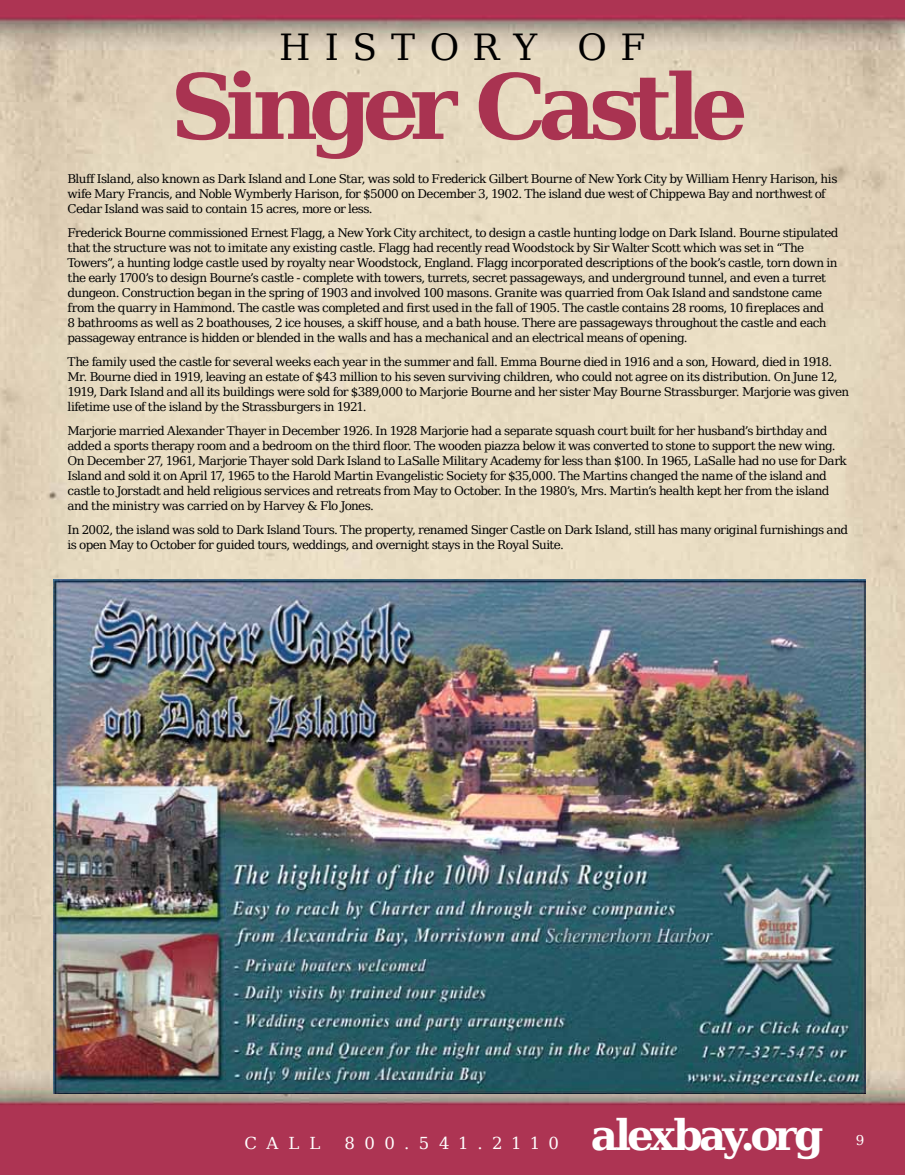
<style>
.page{position:relative;width:905px;height:1175px;background:#fff}
.page>*{position:absolute;margin:0;border:0;box-sizing:border-box;transform-origin:0 0}
.t1{font:700 90px "Bitstream Vera Serif";color:#a93351}
.t2{font:700 42px "Bitstream Vera Serif";color:#fff}
.t3{font:36px "Bitstream Vera Serif";color:#000}
.t4{font:16.5px "Bitstream Vera Serif";letter-spacing:.53em;color:#fff}
.t5{font:13.5px "Bitstream Vera Serif";color:#fff}
.t6{font:12px/15px "Bitstream Vera Serif";letter-spacing:-.05em;color:#000}
</style>
<div class="page">
<img style="left:0;top:0;width:904px;height:1174px">
<img style="left:53px;top:579px;width:812px;height:514px">
<h3 class="t3" style="left:279px;top:27px;width:82px">H ISTOR</h3>
<h3 class="t3" style="left:513px;top:27px;width:133px">Y OF</h3>
<h1 class="t1" style="left:170px;top:54px;width:579px">Singer Castle</h1>
<p class="t6" style="left:67px;top:171px;width:771px">Bluff Island, also known as Dark Island and Lone Star, was sold to Frederick Gilbert Bourne of New York City by William Henry Harison, his wife Mary Francis, and Noble Wymberly Harison, for $5000 on December 3, 1902. The island due west of Chippewa Bay and northwest of<br>Cedar Island was said to contain 15 acres, more or less.</p>
<p class="t6" style="left:67px;top:225px;width:772px">Frederick Bourne commissioned Ernest Flagg, a New York City architect, to design a castle hunting lodge on Dark Island. Bourne stipulated that the structure was not to imitate any existing castle. Flagg had recently read Woodstock by Sir Walter Scott which was set in “The Towers”, a hunting lodge castle used by royalty near Woodstock, England. Flagg incorporated descriptions of the book’s castle, torn down in the early 1700’s to design Bourne’s castle - complete with towers, turrets, secret passageways, and underground tunnel, and even a turret dungeon. Construction began in the spring of 1903 and involved 100 masons. Granite was quarried from Oak Island and sandstone came from the quarry in Hammond. The castle was completed and first used in the fall of 1905. The castle contains 28 rooms, 10 fireplaces and<br>8 bathrooms as well as 2 boathouses, 2 ice houses, a skiff house, and a bath house. There are passageways throughout the castle and each passageway entrance is hidden or blended in the walls and has a mechanical and an electrical means of opening.</p>
<p class="t6" style="left:67px;top:354px;width:783px">The family used the castle for several weeks each year in the summer and fall. Emma Bourne died in 1916 and a son, Howard, died in 1918.<br>Mr. Bourne died in 1919, leaving an estate of $43 million to his seven surviving children, who could not agree on its distribution. On June 12, 1919, Dark Island and all its buildings were sold for $389,000 to Marjorie Bourne and her sister May Bourne Strassburger. Marjorie was given lifetime use of the island by the Strassburgers in 1921.</p>
<p class="t6" style="left:68px;top:423px;width:780px">Marjorie married Alexander Thayer in December 1926. In 1928 Marjorie had a separate squash court built for her husband’s birthday and added a sports therapy room and a bedroom on the third floor. The wooden piazza below it was converted to stone to support the new wing.<br>On December 27, 1961, Marjorie Thayer sold Dark Island to LaSalle Military Academy for less than $100. In 1965, LaSalle had no use for Dark Island and sold it on April 17, 1965 to the Harold Martin Evangelistic Society for $35,000. The Martins changed the name of the island and castle to Jorstadt and held religious services and retreats from May to October. In the 1980’s, Mrs. Martin’s health kept her from the island and the ministry was carried on by Harvey &amp; Flo Jones.</p>
<p class="t6" style="left:67px;top:522px;width:782px">In 2002, the island was sold to Dark Island Tours. The property, renamed Singer Castle on Dark Island, still has many original furnishings and is open May to October for guided tours, weddings, and overnight stays in the Royal Suite.</p>
<h3 class="t4" style="left:244px;top:1133px;width:41px">C all</h3>
<h3 class="t4" style="left:344px;top:1133px;width:216px">800.541.2110</h3>
<h2 class="t2" style="left:591px;top:1110px;width:234px">alexbay.org</h2>
<p class="t5" style="left:855px;top:1132px;width:10px">9</p>
</div>
